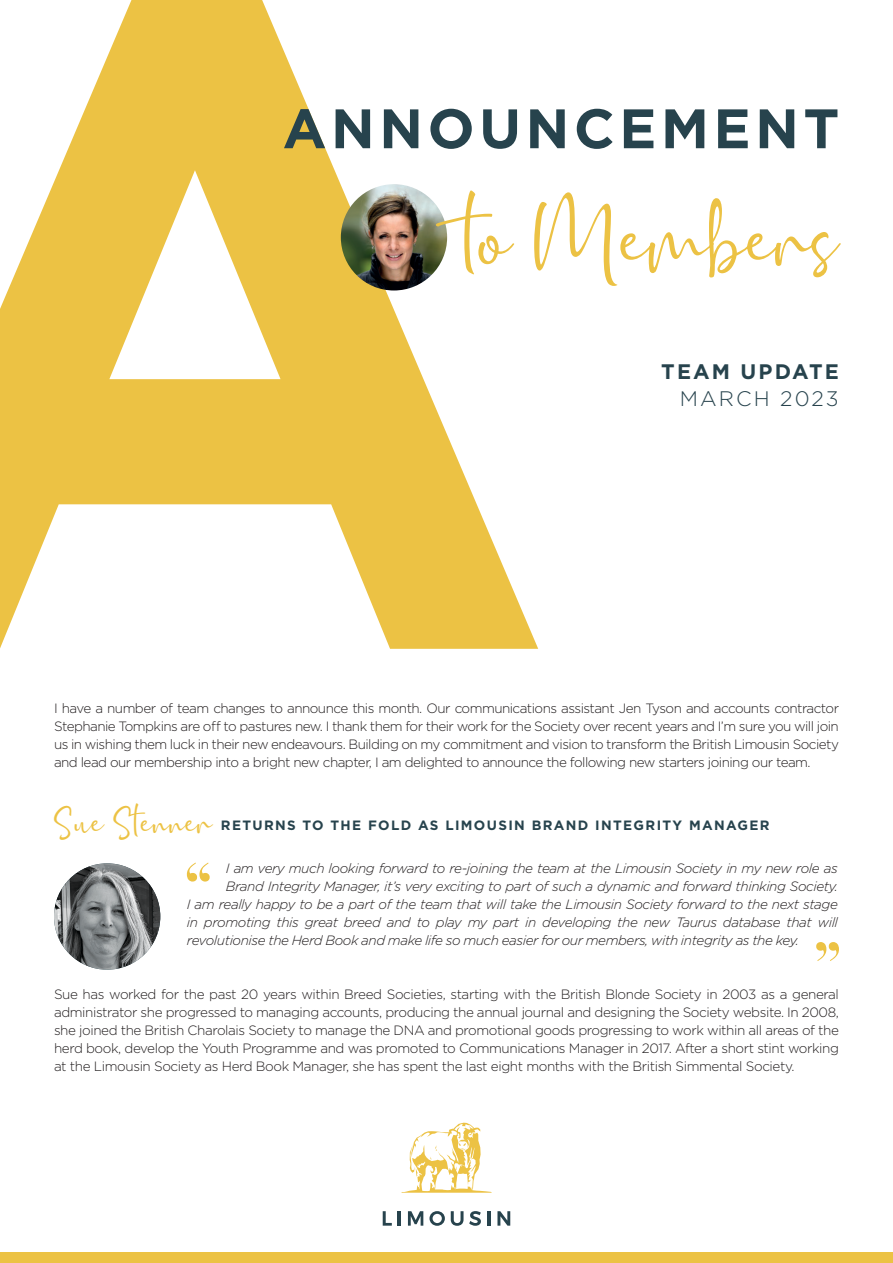
<style>
.page{position:relative;width:893px;height:1263px;background:#fff}
.page>*{position:absolute;margin:0;border:0;box-sizing:border-box;transform-origin:0 0}
.t1{font:700 55.5px "Gotham";letter-spacing:.08em;color:#27434d}
.t2{font:33px "Adinda Melia";letter-spacing:-.01em;color:#ecc244}
.t3{font:700 21px "Gotham";letter-spacing:.1em;color:#27434d}
.t4{font:300 21px "Gotham";letter-spacing:.1em;color:#27434d}
.t5{font:300 13.5px/18px "Gotham";letter-spacing:-.04em;color:#231f20;text-align:justify}
.t6{font:italic 300 13.5px "Gotham";letter-spacing:-.03em;color:#231f20}
.t7{font:700 13.5px "Gotham";letter-spacing:.1em;color:#27434d}
</style>
<div class="page">
<svg style="left:383px;top:1211px;width:9px;height:15px"></svg>
<hr style="left:398px;top:1211px;width:3px;height:15px;background:#27434d">
<svg style="left:408px;top:1211px;width:15px;height:15px"></svg>
<svg style="left:429px;top:1211px;width:16px;height:15px"></svg>
<svg style="left:451px;top:1211px;width:30px;height:15px"></svg>
<hr style="left:487px;top:1211px;width:3px;height:15px;background:#27434d">
<svg style="left:497px;top:1211px;width:13px;height:15px"></svg>
<svg style="left:401px;top:1123px;width:91px;height:70px"></svg>
<div style="left:0;top:1252px;width:893px;height:11px;background:#ecc244"></div>
<img style="left:54px;top:863px;width:106px;height:107px;border-radius:53px">
<svg style="left:0;top:0;width:538px;height:649px;fill:#ecc244"></svg>
<svg style="left:187px;top:862px;width:23px;height:19px"></svg>
<svg style="left:816px;top:942px;width:23px;height:19px"></svg>
<img style="left:341px;top:184px;width:106px;height:106px;border-radius:53px">
<svg style="left:434px;top:190px;width:407px;height:96px"></svg>
<p class="t1" style="left:283px;top:92px;width:558px">ANNOUNCEMENT</p>
<p class="t3" style="left:661px;top:358px;width:179px">TEAM UPDATE</p>
<p class="t4" style="left:680px;top:385px;width:160px">MARCH 2023</p>
<p class="t5" style="left:54px;top:699px;width:787px">I have a number of team changes to announce this month. Our communications assistant Jen Tyson and accounts contractor Stephanie Tompkins are off to pastures new. I thank them for their work for the Society over recent years and I’m sure you will join us in wishing them luck in their new endeavours. Building on my commitment and vision to transform the British Limousin Society and lead our membership into a bright new chapter, I am delighted to announce the following new starters joining our team.</p>
<p class="t2" style="left:54px;top:799px;width:160px">Sue Stenner</p>
<p class="t7" style="left:221px;top:816px;width:550px">RETURNS TO THE FOLD AS LIMOUSIN BRAND INTEGRITY MANAGER</p>
<p class="t6" style="left:226px;top:860px;width:613px">I am very much looking forward to re-joining the team at the Limousin Society in my new role as</p>
<p class="t6" style="left:226px;top:878px;width:614px">Brand Integrity Manager, it’s very exciting to part of such a dynamic and forward thinking Society.</p>
<p class="t6" style="left:187px;top:896px;width:652px">I am really happy to be a part of the team that will take the Limousin Society forward to the next stage</p>
<p class="t6" style="left:187px;top:914px;width:653px">in promoting this great breed and to play my part in developing the new Taurus database that will</p>
<p class="t6" style="left:187px;top:932px;width:614px">revolutionise the Herd Book and make life so much easier for our members, with integrity as the key.</p>
<p class="t5" style="left:54px;top:985px;width:786px">Sue has worked for the past 20 years within Breed Societies, starting with the British Blonde Society in 2003 as a general administrator she progressed to managing accounts, producing the annual journal and designing the Society website. In 2008, she joined the British Charolais Society to manage the DNA and promotional goods progressing to work within all areas of the herd book, develop the Youth Programme and was promoted to Communications Manager in 2017. After a short stint working at the Limousin Society as Herd Book Manager, she has spent the last eight months with the British Simmental Society.</p>
</div>
